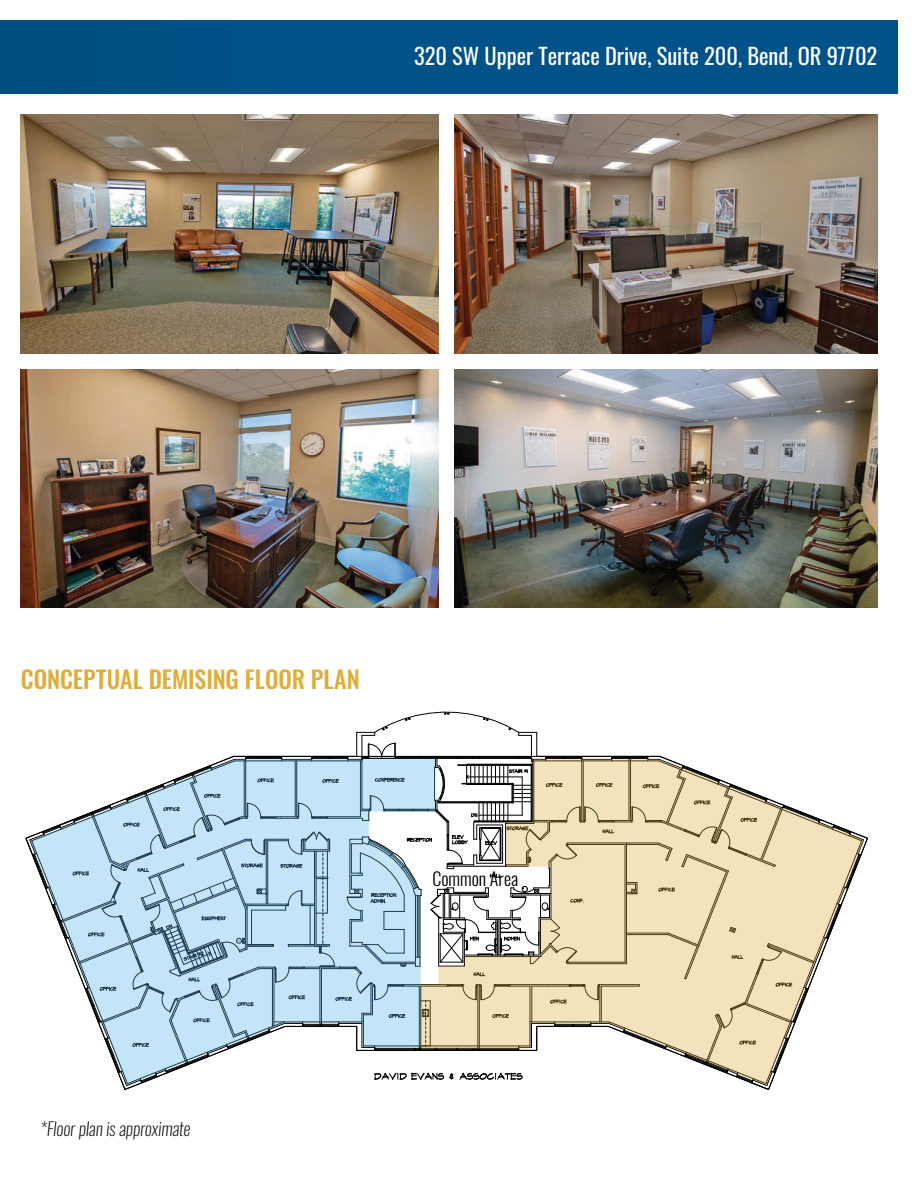
<style>
.page{position:relative;width:918px;height:1188px;background:#fff}
.page>*{position:absolute;margin:0;border:0;box-sizing:border-box;transform-origin:0 0}
.t1{font:500 24px "Oswald";color:#ddae39}
.t2{font:22.5px "Oswald";color:#fff}
.t3{font:italic 200 18px "Oswald";letter-spacing:-.01em;color:#000}
.t4{font:300 18px "Oswald";color:#000}
</style>
<div class="page">
<svg style="left:25px;top:711px;width:843px;height:379px"></svg>
<img style="left:20px;top:114px;width:418px;height:239px">
<img style="left:454px;top:114px;width:423px;height:239px">
<div style="left:0;top:20px;width:898px;height:74px;background:#005288"></div>
<svg style="left:435px;top:759px;width:429px;height:326px;fill:#f3e3bc"></svg>
<svg style="left:30px;top:759px;width:405px;height:326px;fill:#c2e6f7"></svg>
<img style="left:21px;top:369px;width:417px;height:239px">
<img style="left:454px;top:369px;width:423px;height:239px">
<p class="t2" style="left:414px;top:36px;width:465px">320 SW Upper Terrace Drive, Suite 200, Bend, OR 97702</p>
<p class="t1" style="left:21px;top:662px;width:341px">CONCEPTUAL DEMISING FLOOR PLAN</p>
<p class="t4" style="left:432px;top:863px;width:87px">Common Area</p>
<p class="t3" style="left:40px;top:1117px;width:151px">*Floor plan is approximate</p>
</div>
